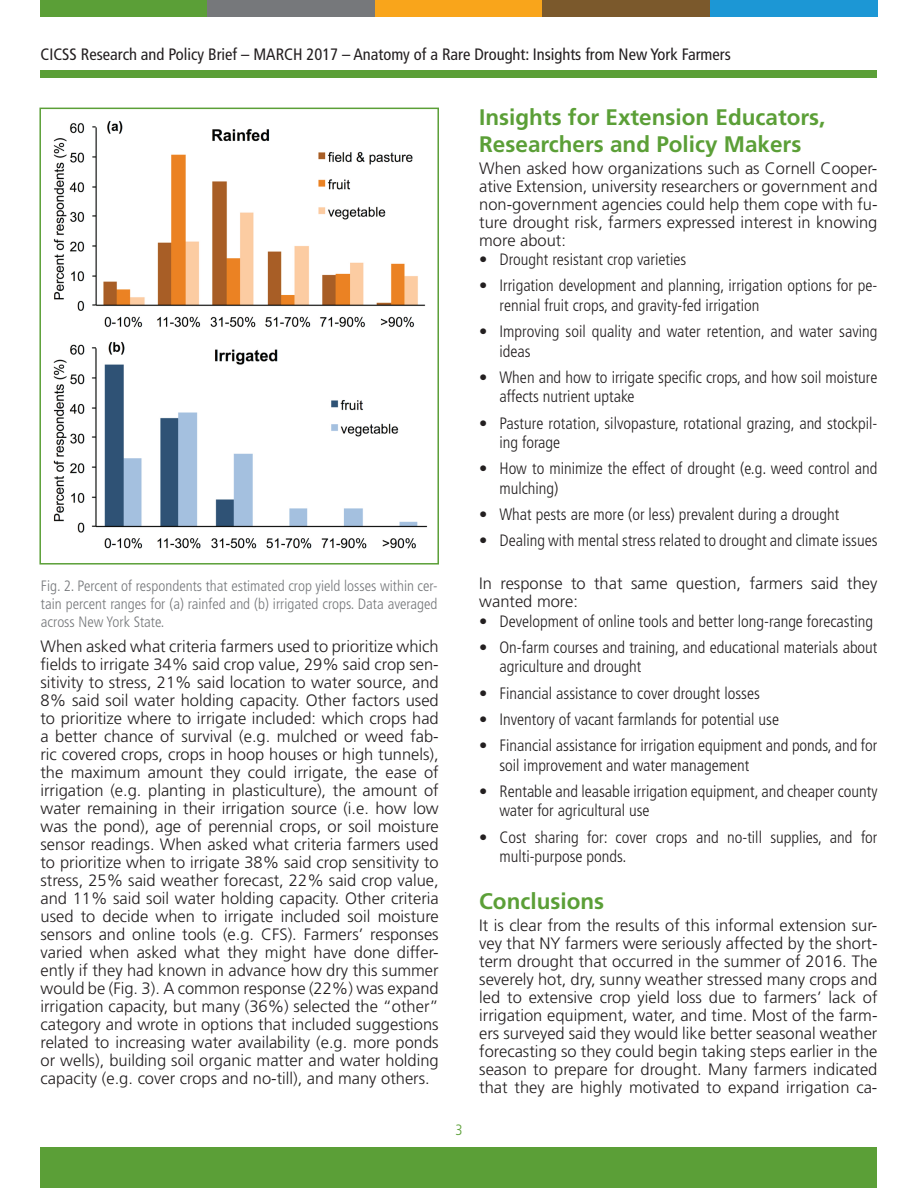
<style>
.page{position:relative;width:918px;height:1188px;background:#fff}
.page>*{position:absolute;margin:0;border:0;box-sizing:border-box;transform-origin:0 0}
.t1{font:700 22.5px/27px "Frutiger LT Std";color:#5b9f37}
.t2{font:300 16.5px/18px "Frutiger LT Std";color:#231f20;text-align:justify}
.t3{font:300 condensed 16.5px/19.5px "Frutiger LT Std";color:#231f20}
.t4{font:condensed 16.5px "Frutiger LT Std";color:#231f20}
.t5{font:300 condensed 15px/18px "Frutiger LT Std";color:#76787b;text-align:justify}
.t6{font:300 condensed 15px "Frutiger LT Std";color:#5b9f37}
</style>
<div class="page">
<div style="left:40px;top:70px;width:838px;height:8px;background:#5b9f37"></div>
<div style="left:40px;top:1148px;width:838px;height:40px;background:#5b9f37"></div>
<div style="left:40px;top:0;width:168px;height:17px;background:#5b9f37"></div>
<div style="left:375px;top:0;width:167px;height:17px;background:#f9a51b"></div>
<div style="left:710px;top:0;width:167px;height:17px;background:#1c97d5"></div>
<div style="left:208px;top:0;width:167px;height:17px;background:#76787b"></div>
<div style="left:542px;top:0;width:168px;height:17px;background:#7b592c"></div>
<div style="left:39px;top:108px;width:400px;height:457px;border:2px solid #5b9f37"></div>
<img style="left:53px;top:121px;width:373px;height:207px">
<img style="left:91px;top:341px;width:337px;height:208px">
<img style="left:53px;top:344px;width:32px;height:189px">
<p class="t4" style="left:40px;top:44px;width:692px">CICSS Research and Policy Brief – MARCH 2017 – Anatomy of a Rare Drought: Insights from New York Farmers</p>
<p class="t5" style="left:41px;top:577px;width:398px">Fig. 2. Percent of respondents that estimated crop yield losses within cer&shy;tain percent ranges for (a) rainfed and (b) irrigated crops. Data averaged across New York State.</p>
<p class="t2" style="left:40px;top:637px;width:400px">When asked what criteria farmers used to prioritize which fields to irrigate 34% said crop value, 29% said crop sen&shy;sitivity to stress, 21% said location to water source, and 8% said soil water holding capacity. Other factors used to prioritize where to irrigate included: which crops had a better chance of survival (e.g. mulched or weed fab&shy;ric covered crops, crops in hoop houses or high tunnels), the maximum amount they could irrigate, the ease of irrigation (e.g. planting in plasticulture), the amount of water remaining in their irrigation source (i.e. how low was the pond), age of perennial crops, or soil moisture sensor readings. When asked what criteria farmers used to prioritize when to irrigate 38% said crop sensitivity to stress, 25% said weather forecast, 22% said crop value, and 11% said soil water holding capacity. Other criteria used to decide when to irrigate included soil moisture sensors and online tools (e.g. CFS). Farmers’ responses varied when asked what they might have done differ&shy;ently if they had known in advance how dry this summer would be (Fig. 3). A common response (22%) was expand irrigation capacity, but many (36%) selected the “other” category and wrote in options that included suggestions related to increasing water availability (e.g. more ponds or wells), building soil organic matter and water holding capacity (e.g. cover crops and no-till), and many others.</p>
<p class="t6" style="left:455px;top:1122px;width:9px">3</p>
<h1 class="t1" style="left:479px;top:104px;width:348px">Insights for Extension Educators,<br>Researchers and Policy Makers</h1>
<p class="t2" style="left:479px;top:159px;width:400px">When asked how organizations such as Cornell Cooper&shy;ative Extension, university researchers or government and non-government agencies could help them cope with fu&shy;ture drought risk, farmers expressed interest in knowing more about:</p>
<p class="t3" style="left:479px;top:250px;width:209px">• Drought resistant crop varieties</p>
<p class="t3" style="left:499px;top:276px;width:380px;text-indent:-20px">• Irrigation development and planning, irrigation options for pe&shy;rennial fruit crops, and gravity-fed irrigation</p>
<p class="t3" style="left:499px;top:322px;width:380px;text-indent:-20px">• Improving soil quality and water retention, and water saving ideas</p>
<p class="t3" style="left:499px;top:368px;width:380px;text-indent:-20px">• When and how to irrigate specific crops, and how soil moisture affects nutrient uptake</p>
<p class="t3" style="left:499px;top:413px;width:380px;text-indent:-20px">• Pasture rotation, silvopasture, rotational grazing, and stockpil&shy;ing forage</p>
<p class="t3" style="left:499px;top:459px;width:380px;text-indent:-20px">• How to minimize the effect of drought (e.g. weed control and mulching)</p>
<p class="t3" style="left:479px;top:505px;width:362px">• What pests are more (or less) prevalent during a drought</p>
<p class="t3" style="left:479px;top:531px;width:400px">• Dealing with mental stress related to drought and climate issues</p>
<p class="t2" style="left:479px;top:575px;width:400px">In response to that same question, farmers said they wanted more:</p>
<p class="t3" style="left:479px;top:611px;width:395px">• Development of online tools and better long-range forecasting</p>
<p class="t3" style="left:499px;top:638px;width:380px;text-indent:-20px">• On-farm courses and training, and educational materials about agriculture and drought</p>
<p class="t3" style="left:479px;top:683px;width:282px">• Financial assistance to cover drought losses</p>
<p class="t3" style="left:479px;top:710px;width:301px">• Inventory of vacant farmlands for potential use</p>
<p class="t3" style="left:499px;top:736px;width:380px;text-indent:-20px">• Financial assistance for irrigation equipment and ponds, and for soil improvement and water management</p>
<p class="t3" style="left:499px;top:782px;width:380px;text-indent:-20px">• Rentable and leasable irrigation equipment, and cheaper county water for agricultural use</p>
<p class="t3" style="left:499px;top:827px;width:380px;text-indent:-20px">• Cost sharing for: cover crops and no-till supplies, and for multi-purpose ponds.</p>
<h1 class="t1" style="left:479px;top:888px;width:126px">Conclusions</h1>
<p class="t2" style="left:479px;top:916px;width:400px">It is clear from the results of this informal extension sur&shy;vey that NY farmers were seriously affected by the short&shy;term drought that occurred in the summer of 2016. The severely hot, dry, sunny weather stressed many crops and led to extensive crop yield loss due to farmers’ lack of irrigation equipment, water, and time. Most of the farm&shy;ers surveyed said they would like better seasonal weather forecasting so they could begin taking steps earlier in the season to prepare for drought. Many farmers indicated that they are highly motivated to expand irrigation ca-</p>
</div>
